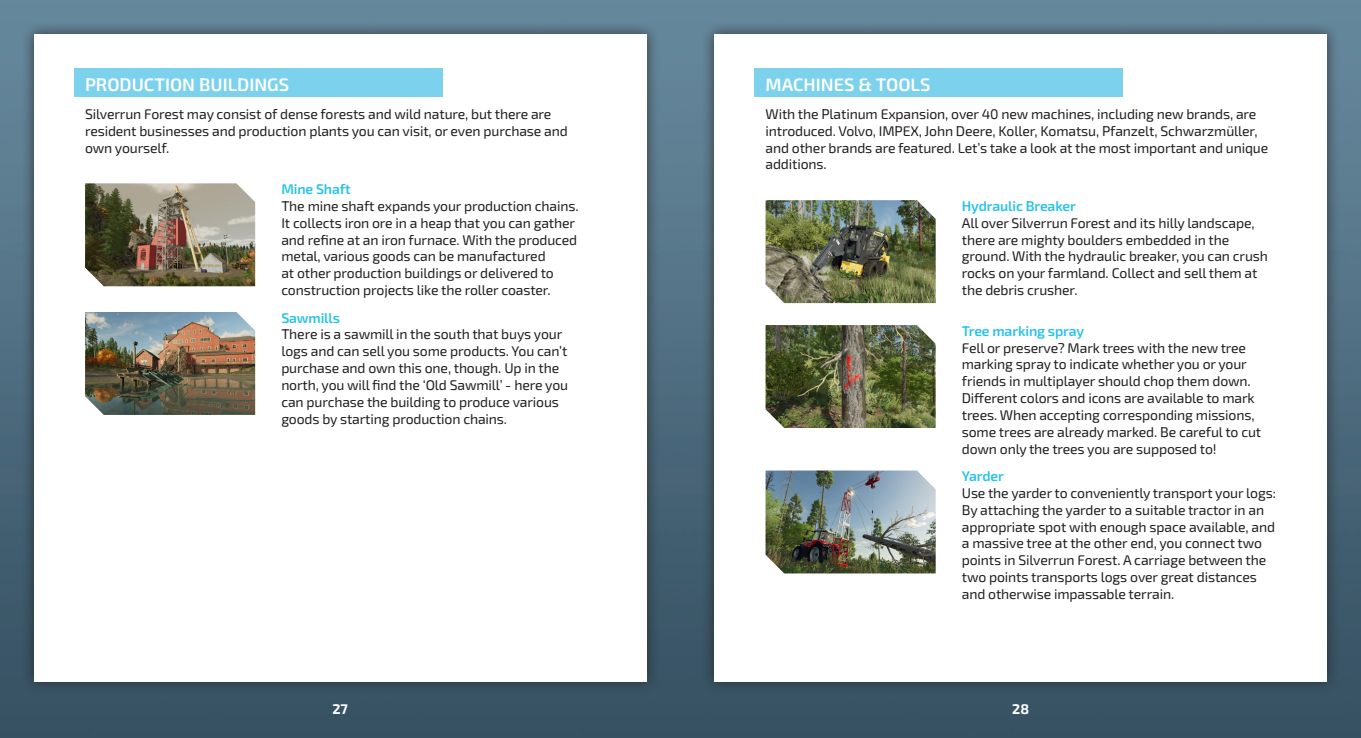
<style>
.page{position:relative;width:1361px;height:738px;background:#fff}
.page>*{position:absolute;margin:0;border:0;box-sizing:border-box;transform-origin:0 0}
.Headline{font:600 18px "Exo 2";color:#fff}
.Basic_0mm{font:14px/16.8px "Exo 2";letter-spacing:-.01em;color:#231f20}
.Basic{font:14px/16.8px "Exo 2";letter-spacing:-.01em;color:#231f20}
.t1{font:700 14px "Exo 2";color:#fff}
.s1{font-weight:600;color:#27c2eb}
</style>
<div class="page">
<img style="left:0;top:0;width:1361px;height:737px">
<div style="left:21px;top:21px;width:639px;height:672px;background:#231f20;opacity:.75"></div>
<div style="left:34px;top:34px;width:612px;height:646px;background:#fff"></div>
<div style="left:701px;top:21px;width:639px;height:672px;background:#231f20;opacity:.75"></div>
<div style="left:714px;top:34px;width:613px;height:646px;background:#fff"></div>
<div style="left:74px;top:68px;width:368px;height:28px;background:#7cd2ec"></div>
<img style="left:85px;top:183px;width:170px;height:103px">
<img style="left:85px;top:312px;width:170px;height:102px">
<div style="left:754px;top:68px;width:369px;height:28px;background:#7cd2ec"></div>
<img style="left:765px;top:200px;width:170px;height:103px">
<img style="left:765px;top:325px;width:170px;height:102px">
<img style="left:765px;top:470px;width:170px;height:103px">
<p class="Headline" style="left:85px;top:72px;width:206px">PRODUCTION BUILDINGS</p>
<p class="Basic" style="left:85px;top:105px;width:484px">Silverrun Forest may consist of dense forests and wild nature, but there are resident businesses and production plants you can visit, or even purchase and own yourself.</p>
<p class="Basic_0mm" style="left:281px;top:180px;width:299px"><span class="s1">Mine Shaft<br></span>The mine shaft expands your production chains.<br>It collects iron ore in a heap that you can gather and refine at an iron furnace. With the produced metal, various goods can be manufactured<br>at other production buildings or delivered to construction projects like the roller coaster.</p>
<p class="Basic_0mm" style="left:281px;top:308px;width:288px"><span class="s1">Sawmills<br></span>There is a sawmill in the south that buys your logs and can sell you some products. You can’t purchase and own this one, though. Up in the north, you will find the ‘Old Sawmill’ - here you can purchase the building to produce various goods by starting production chains.</p>
<p class="Headline" style="left:765px;top:72px;width:166px">MACHINES &amp; TOOLS</p>
<p class="Basic" style="left:765px;top:105px;width:504px">With the Platinum Expansion, over 40 new machines, including new brands, are introduced. Volvo, IMPEX, John Deere, Koller, Komatsu, Pfanzelt, Schwarzmüller, and other brands are featured. Let’s take a look at the most important and unique additions.</p>
<p class="Basic_0mm" style="left:962px;top:197px;width:308px"><span class="s1">Hydraulic Breaker<br></span>All over Silverrun Forest and its hilly landscape, there are mighty boulders embedded in the ground. With the hydraulic breaker, you can crush rocks on your farmland. Collect and sell them at the debris crusher.</p>
<p class="Basic_0mm" style="left:962px;top:321px;width:301px"><span class="s1">Tree marking spray<br></span>Fell or preserve? Mark trees with the new tree marking spray to indicate whether you or your friends in multiplayer should chop them down.<br>Different colors and icons are available to mark trees. When accepting corresponding missions, some trees are already marked. Be careful to cut down only the trees you are supposed to!</p>
<p class="Basic_0mm" style="left:962px;top:467px;width:316px"><span class="s1">Yarder<br></span>Use the yarder to conveniently transport your logs:<br>By attaching the yarder to a suitable tractor in an appropriate spot with enough space available, and a massive tree at the other end, you connect two points in Silverrun Forest. A carriage between the two points transports logs over great distances and otherwise impassable terrain.</p>
<p class="t1" style="left:332px;top:698px;width:17px">27</p>
<p class="t1" style="left:1012px;top:698px;width:18px">28</p>
</div>
